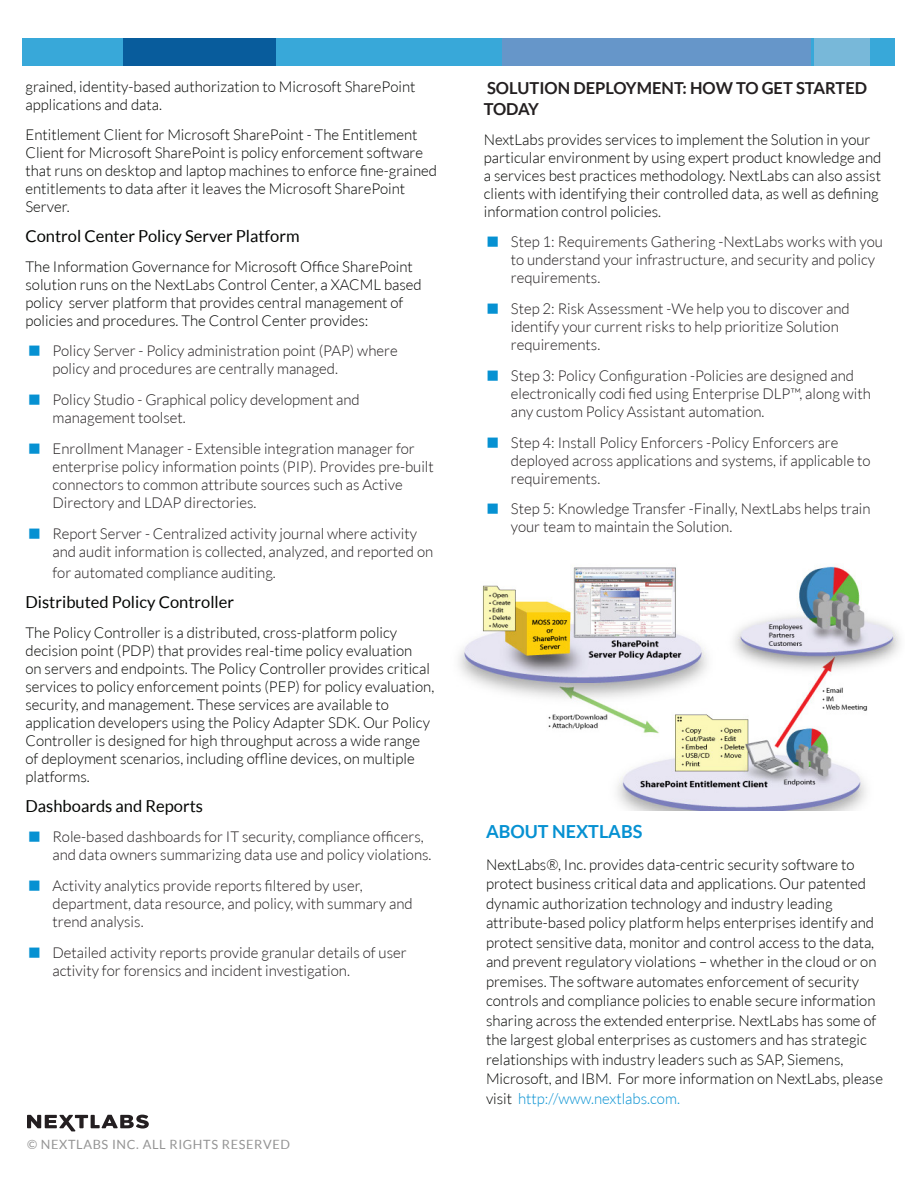
<style>
.page{position:relative;width:918px;height:1188px;background:#fff}
.page>*{position:absolute;margin:0;border:0;box-sizing:border-box;transform-origin:0 0}
.t1{font:700 18px "Lato";color:#0691d2}
.body_normal{font:16.5px "Lato";color:#040503}
.body_normal-2{font:700 16.5px/21px "Lato";color:#231f20}
.body_normal-3{font:300 15px/18px "Lato";color:#040503}
.t2{font:300 15px/18px "Lato";color:#231f20}
.t3{font:12.75px "Lato";letter-spacing:.05em;color:#949494}
.s1{color:#0691d2}
</style>
<div class="page">
<div style="left:22px;top:39px;width:874px;height:27px;background:#38a8d9"></div>
<div style="left:123px;top:39px;width:153px;height:27px;background:#085c9c"></div>
<div style="left:814px;top:39px;width:56px;height:27px;background:#78b8d9"></div>
<div style="left:502px;top:39px;width:310px;height:27px;background:#6696c9"></div>
<svg style="left:27px;top:1115px;width:122px;height:16px"></svg>
<img style="left:458px;top:565px;width:442px;height:245px">
<p class="body_normal-3" style="left:26px;top:78px;width:391px">grained, identity-based authorization to Microsoft SharePoint applications and data.</p>
<p class="body_normal-3" style="left:26px;top:126px;width:413px">Entitlement Client for Microsoft SharePoint - The Entitlement Client for Microsoft SharePoint is policy enforcement software that runs on desktop and laptop machines to enforce fine-grained entitlements to data after it leaves the Microsoft SharePoint Server.</p>
<p class="body_normal" style="left:26px;top:227px;width:276px">Control Center Policy Server Platform</p>
<p class="body_normal-3" style="left:26px;top:258px;width:398px">The Information Governance for Microsoft Office SharePoint solution runs on the NextLabs Control Center, a XACML based policy server platform that provides central management of policies and procedures. The Control Center provides:</p>
<p class="t2" style="left:52px;top:342px;width:347px">Policy Server - Policy administration point (PAP) where policy and procedures are centrally managed.</p>
<p class="t2" style="left:52px;top:391px;width:309px">Policy Studio - Graphical policy development and management toolset.</p>
<p class="t2" style="left:52px;top:440px;width:383px">Enrollment Manager - Extensible integration manager for enterprise policy information points (PIP). Provides pre-built connectors to common attribute sources such as Active Directory and LDAP directories.</p>
<p class="t2" style="left:52px;top:524px;width:382px">Report Server - Centralized activity journal where activity and audit information is collected, analyzed, and reported on</p>
<p class="t2" style="left:52px;top:563px;width:225px">for automated compliance auditing.</p>
<p class="body_normal" style="left:26px;top:593px;width:210px">Distributed Policy Controller</p>
<p class="body_normal-3" style="left:26px;top:624px;width:410px">The Policy Controller is a distributed, cross-platform policy decision point (PDP) that provides real-time policy evaluation<br>on servers and endpoints. The Policy Controller provides critical services to policy enforcement points (PEP) for policy evaluation, security, and management. These services are available to application developers using the Policy Adapter SDK. Our Policy Controller is designed for high throughput across a wide range of deployment scenarios, including offline devices, on multiple platforms.</p>
<p class="body_normal" style="left:26px;top:797px;width:179px">Dashboards and Reports</p>
<p class="t2" style="left:52px;top:828px;width:381px">Role-based dashboards for IT security, compliance officers, and data owners summarizing data use and policy violations.</p>
<p class="t2" style="left:52px;top:877px;width:362px">Activity analytics provide reports filtered by user, department, data resource, and policy, with summary and trend analysis.</p>
<p class="t2" style="left:52px;top:944px;width:356px">Detailed activity reports provide granular details of user activity for forensics and incident investigation.</p>
<p class="t3" style="left:27px;top:1138px;width:264px">© NEXTLABS INC. ALL RIGHTS RESERVED</p>
<p class="body_normal-2" style="left:484px;top:78px;width:385px">SOLUTION DEPLOYMENT: HOW TO GET STARTED<br>TODAY</p>
<p class="body_normal-3" style="left:484px;top:131px;width:399px">NextLabs provides services to implement the Solution in your particular environment by using expert product knowledge and a services best practices methodology. NextLabs can also assist clients with identifying their controlled data, as well as defining information control policies.</p>
<p class="t2" style="left:511px;top:233px;width:374px">Step 1: Requirements Gathering -NextLabs works with you to understand your infrastructure, and security and policy requirements.</p>
<p class="t2" style="left:511px;top:300px;width:340px">Step 2: Risk Assessment -We help you to discover and identify your current risks to help prioritize Solution requirements.</p>
<p class="t2" style="left:511px;top:366px;width:362px">Step 3: Policy Configuration -Policies are designed and electronically codi fied using Enterprise DLP™, along with any custom Policy Assistant automation.</p>
<p class="t2" style="left:511px;top:433px;width:361px">Step 4: Install Policy Enforcers -Policy Enforcers are deployed across applications and systems, if applicable to requirements.</p>
<p class="t2" style="left:511px;top:500px;width:361px">Step 5: Knowledge Transfer -Finally, NextLabs helps train your team to maintain the Solution.</p>
<p class="t1" style="left:486px;top:822px;width:158px">ABOUT NEXTLABS</p>
<p class="body_normal-3" style="left:486px;top:855px;width:399px;line-height:19.5px">NextLabs®, Inc. provides data-centric security software to protect business critical data and applications. Our patented dynamic authorization technology and industry leading attribute-based policy platform helps enterprises identify and protect sensitive data, monitor and control access to the data, and prevent regulatory violations – whether in the cloud or on premises. The software automates enforcement of security controls and compliance policies to enable secure information sharing across the extended enterprise. NextLabs has some of the largest global enterprises as customers and has strategic relationships with industry leaders such as SAP, Siemens, Microsoft, and IBM. For more information on NextLabs, please visit <span class="s1">http://www.nextlabs.com.</span></p>
</div>
